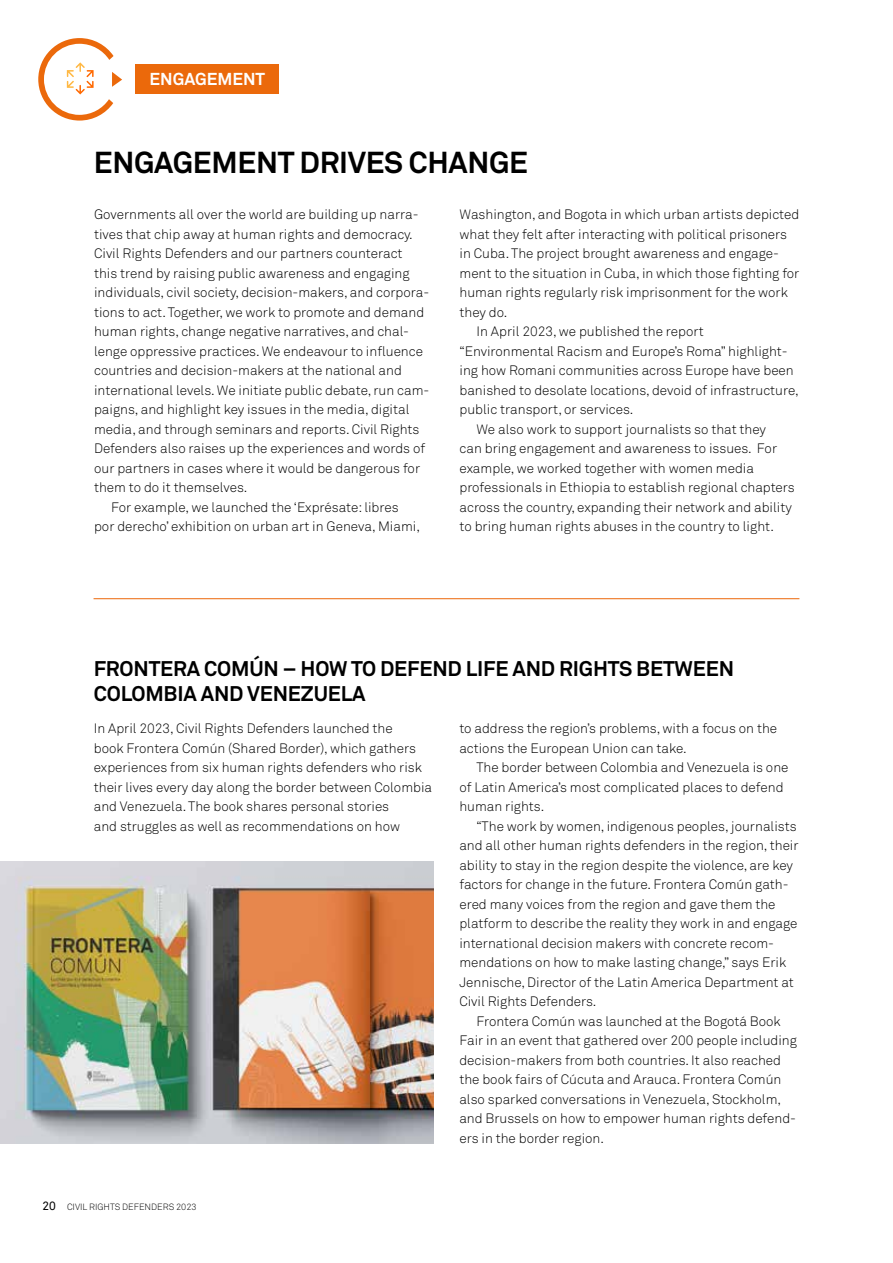
<style>
.page{position:relative;width:893px;height:1263px;background:#fff}
.page>*{position:absolute;margin:0;border:0;box-sizing:border-box;transform-origin:0 0}
.t1{font:700 30px "Akkurat";letter-spacing:-.01em;color:#000}
.t2{font:700 21px/25.2px "Akkurat";letter-spacing:-.01em;color:#000}
.t3{font:700 17.1px "Akkurat";letter-spacing:-.005em;color:#fff}
.t4{font:300 13.5px/19.5px "Akkurat";color:#000}
.t5{font:300 9px "Akkurat";color:#000}
.s1{font-weight:400;font-size:12px}
</style>
<div class="page">
<svg style="left:38px;top:38px;width:84px;height:83px"></svg>
<div style="left:136px;top:65px;width:143px;height:29px;background:#eb690b"></div>
<hr style="left:94px;top:598px;width:705px;height:1px;background:#ec6608">
<img style="left:0;top:861px;width:434px;height:283px">
<p class="t3" style="left:150px;top:69px;width:117px">ENGAGEMENT</p>
<h1 class="t1" style="left:94px;top:143px;width:436px">ENGAGEMENT DRIVES CHANGE</h1>
<p class="t4" style="left:94px;top:204px;width:326px">Governments all over the world are building up narra-</p>
<p class="t4" style="left:94px;top:224px;width:320px">tives that chip away at human rights and democracy.</p>
<p class="t4" style="left:94px;top:243px;width:310px">Civil Rights Defenders and our partners counteract</p>
<p class="t4" style="left:94px;top:263px;width:317px">this trend by raising public awareness and engaging</p>
<p class="t4" style="left:94px;top:282px;width:337px">individuals, civil society, decision-makers, and corpora-</p>
<p class="t4" style="left:94px;top:302px;width:332px">tions to act. Together, we work to promote and demand</p>
<p class="t4" style="left:94px;top:321px;width:316px">human rights, change negative narratives, and chal-</p>
<p class="t4" style="left:94px;top:341px;width:330px">lenge oppressive practices. We endeavour to influence</p>
<p class="t4" style="left:94px;top:360px;width:309px">countries and decision-makers at the national and</p>
<p class="t4" style="left:94px;top:380px;width:337px">international levels. We initiate public debate, run cam-</p>
<p class="t4" style="left:94px;top:399px;width:317px">paigns, and highlight key issues in the media, digital</p>
<p class="t4" style="left:94px;top:419px;width:327px">media, and through seminars and reports. Civil Rights</p>
<p class="t4" style="left:94px;top:438px;width:333px">Defenders also raises up the experiences and words of</p>
<p class="t4" style="left:94px;top:458px;width:328px">our partners in cases where it would be dangerous for</p>
<p class="t4" style="left:94px;top:477px;width:155px">them to do it themselves.</p>
<p class="t4" style="left:111px;top:497px;width:289px">For example, we launched the ‘Exprésate: libres</p>
<p class="t4" style="left:94px;top:516px;width:327px">por derecho’ exhibition on urban art in Geneva, Miami,</p>
<p class="t4" style="left:459px;top:204px;width:341px">Washington, and Bogota in which urban artists depicted</p>
<p class="t4" style="left:459px;top:224px;width:329px">what they felt after interacting with political prisoners</p>
<p class="t4" style="left:459px;top:243px;width:321px">in Cuba. The project brought awareness and engage-</p>
<p class="t4" style="left:459px;top:263px;width:341px">ment to the situation in Cuba, in which those fighting for</p>
<p class="t4" style="left:459px;top:282px;width:330px">human rights regularly risk imprisonment for the work</p>
<p class="t4" style="left:459px;top:302px;width:49px">they do.</p>
<p class="t4" style="left:476px;top:321px;width:229px">In April 2023, we published the report</p>
<p class="t4" style="left:459px;top:341px;width:330px">“Environmental Racism and Europe’s Roma” highlight-</p>
<p class="t4" style="left:459px;top:360px;width:336px">ing how Romani communities across Europe have been</p>
<p class="t4" style="left:459px;top:380px;width:341px">banished to desolate locations, devoid of infrastructure,</p>
<p class="t4" style="left:459px;top:399px;width:175px">public transport, or services.</p>
<p class="t4" style="left:476px;top:419px;width:291px">We also work to support journalists so that they</p>
<p class="t4" style="left:459px;top:438px;width:319px">can bring engagement and awareness to issues. For</p>
<p class="t4" style="left:459px;top:458px;width:296px">example, we worked together with women media</p>
<p class="t4" style="left:459px;top:477px;width:337px">professionals in Ethiopia to establish regional chapters</p>
<p class="t4" style="left:459px;top:497px;width:334px">across the country, expanding their network and ability</p>
<p class="t4" style="left:459px;top:516px;width:316px">to bring human rights abuses in the country to light.</p>
<h2 class="t2" style="left:94px;top:655px;width:642px">FRONTERA COMÚN – HOW TO DEFEND LIFE AND RIGHTS BETWEEN<br>COLOMBIA AND VENEZUELA</h2>
<p class="t4" style="left:94px;top:718px;width:340px">In April 2023, Civil Rights Defenders launched the<br>book Frontera Común (Shared Border), which gathers experiences from six human rights defenders who risk their lives every day along the border between Colombia and Venezuela. The book shares personal stories<br>and struggles as well as recommendations on how</p>
<p class="t4" style="left:459px;top:718px;width:319px">to address the region’s problems, with a focus on the actions the European Union can take.</p>
<p class="t4" style="left:459px;top:757px;width:331px;text-indent:17px">The border between Colombia and Venezuela is one of Latin America’s most complicated places to defend human rights.</p>
<p class="t4" style="left:459px;top:816px;width:341px;text-indent:17px">“The work by women, indigenous peoples, journalists and all other human rights defenders in the region, their ability to stay in the region despite the violence, are key factors for change in the future. Frontera Común gath&shy;ered many voices from the region and gave them the platform to describe the reality they work in and engage international decision makers with concrete recom&shy;mendations on how to make lasting change,” says Erik Jennische, Director of the Latin America Department at Civil Rights Defenders.</p>
<p class="t4" style="left:459px;top:1011px;width:339px;text-indent:17px">Frontera Común was launched at the Bogotá Book Fair in an event that gathered over 200 people including decision-makers from both countries. It also reached the book fairs of Cúcuta and Arauca. Frontera Común also sparked conversations in Venezuela, Stockholm, and Brussels on how to empower human rights defend&shy;ers in the border region.</p>
<p class="t5" style="left:43px;top:1201px;width:156px"><span class="s1">20</span> CIVIL RIGHTS DEFENDERS 2023</p>
</div>
